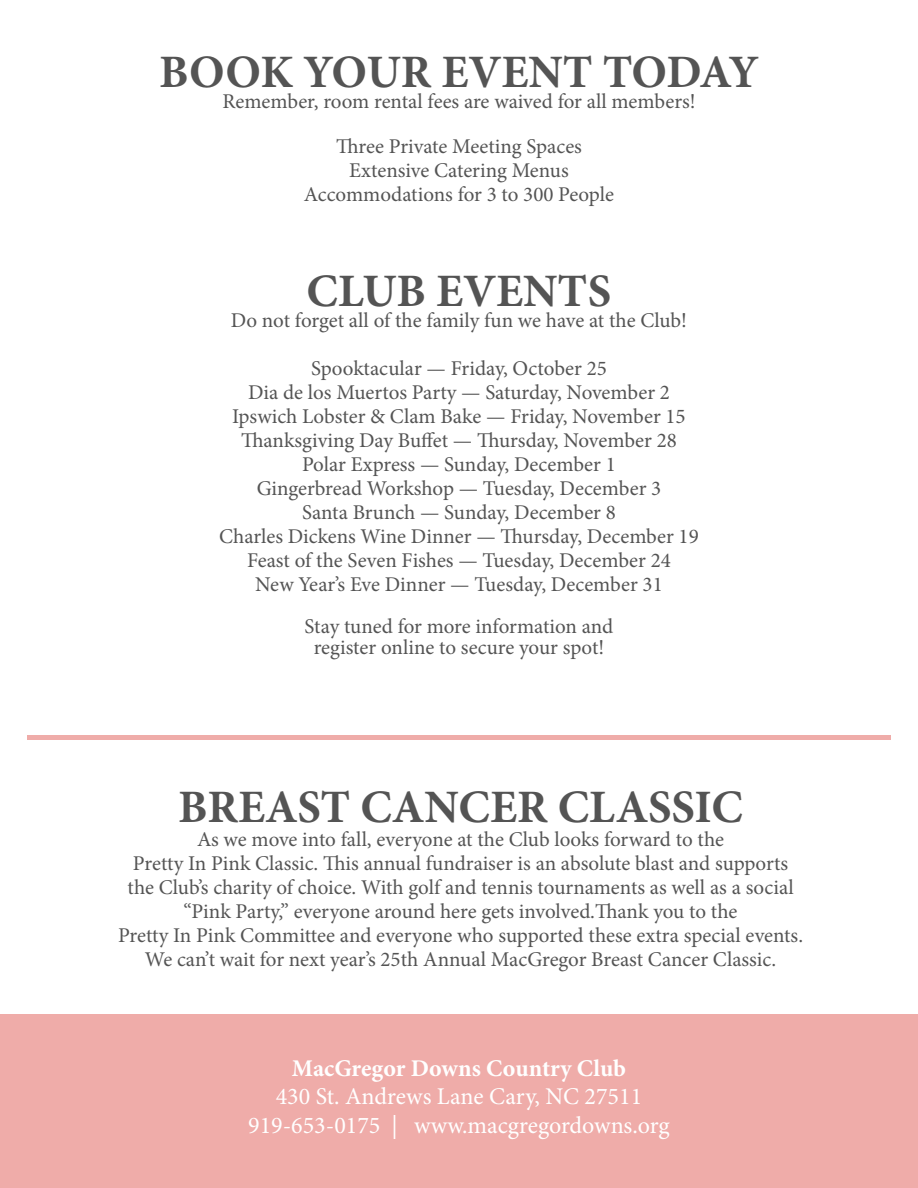
<style>
.page{position:relative;width:918px;height:1188px;background:#fff}
.page>*{position:absolute;margin:0;border:0;box-sizing:border-box;transform-origin:0 0}
.t1{font:700 46.5px "Minion Pro";color:#545454}
.t2{font:24px/28.8px "Minion Pro";color:#fff;text-align:center}
.t3{font:700 24px "Minion Pro";color:#fff}
.t4{font:21px/24px "Minion Pro";color:#545454;text-align:center}
</style>
<div class="page">
<div style="left:0;top:1014px;width:918px;height:174px;background:#efaca9"></div>
<div style="left:27px;top:735px;width:864px;height:5px;background:#efaca9"></div>
<h1 class="t1" style="left:159px;top:39px;width:601px">BOOK YOUR EVENT TODAY</h1>
<p class="t4" style="left:222px;top:79px;width:475px;line-height:45px">Remember, room rental fees are waived for all members!<br>Three Private Meeting Spaces</p>
<p class="t4" style="left:304px;top:158px;width:312px">Extensive Catering Menus<br>Accommodations for 3 to 300 People</p>
<h1 class="t1" style="left:307px;top:258px;width:306px">CLUB EVENTS</h1>
<p class="t4" style="left:231px;top:308px;width:458px">Do not forget all of the family fun we have at the Club!</p>
<p class="t4" style="left:219px;top:356px;width:481px">Spooktacular — Friday, October 25<br>Dia de los Muertos Party — Saturday, November 2<br>Ipswich Lobster &amp; Clam Bake — Friday, November 15<br>Thanksgiving Day Buffet — Thursday, November 28<br>Polar Express — Sunday, December 1<br>Gingerbread Workshop — Tuesday, December 3<br>Santa Brunch — Sunday, December 8<br>Charles Dickens Wine Dinner — Thursday, December 19<br>Feast of the Seven Fishes — Tuesday, December 24<br>New Year’s Eve Dinner — Tuesday, December 31</p>
<p class="t4" style="left:305px;top:616px;width:310px;line-height:21px">Stay tuned for more information and register online to secure your spot!</p>
<h1 class="t1" style="left:178px;top:774px;width:566px">BREAST CANCER CLASSIC</h1>
<p class="t4" style="left:118px;top:827px;width:687px">As we move into fall, everyone at the Club looks forward to the<br>Pretty In Pink Classic. This annual fundraiser is an absolute blast and supports the Club’s charity of choice. With golf and tennis tournaments as well as a social “Pink Party,” everyone around here gets involved.Thank you to the<br>Pretty In Pink Committee and everyone who supported these extra special events.<br>We can’t wait for next year’s 25th Annual MacGregor Breast Cancer Classic.</p>
<p class="t3" style="left:292px;top:1051px;width:336px">MacGregor Downs Country Club</p>
<p class="t2" style="left:248px;top:1082px;width:423px">430 St. Andrews Lane Cary, NC 27511<br>919-653-0175 | www.macgregordowns.org</p>
</div>
